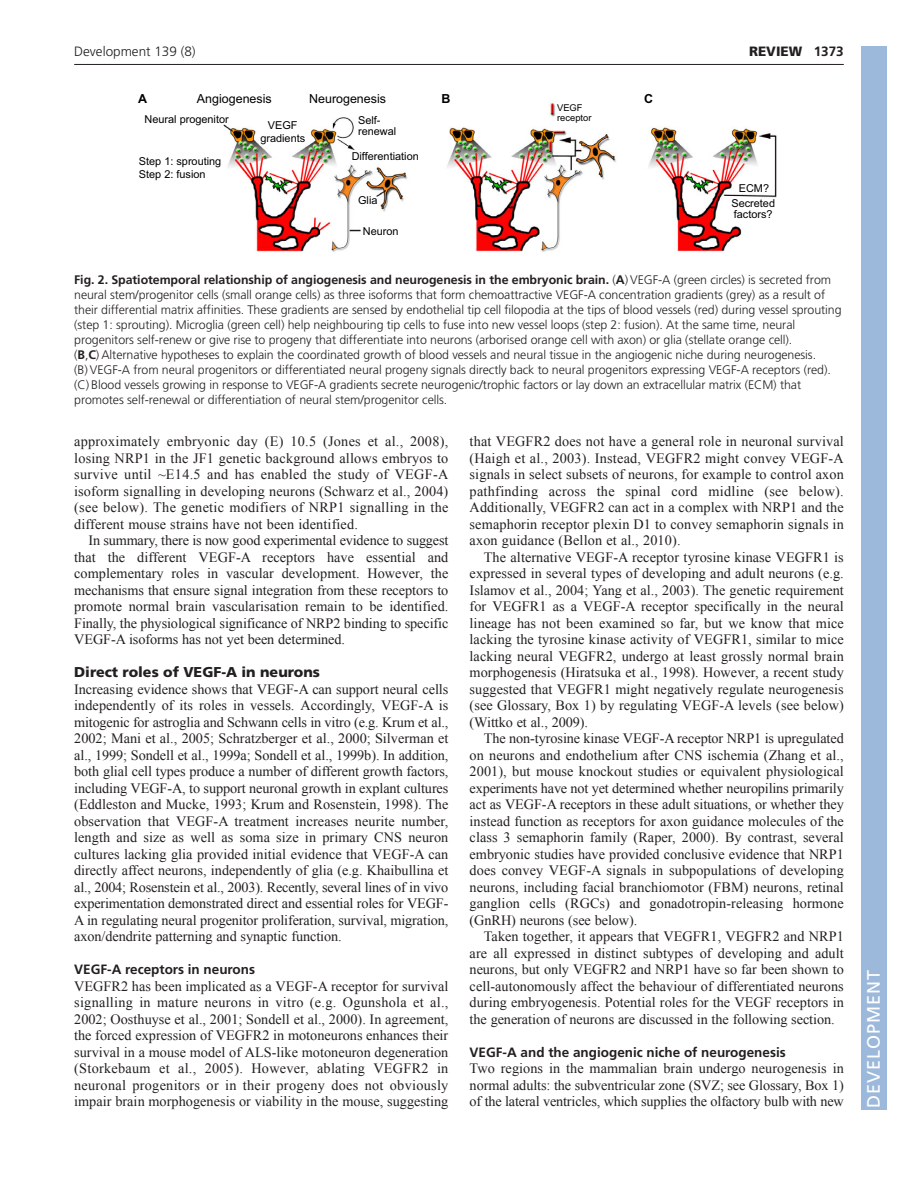
<style>
.page{position:relative;width:918px;height:1188px;background:#fff}
.page>*{position:absolute;margin:0;border:0;box-sizing:border-box;transform-origin:0 0}
.t1{font:18px "Frutiger LT Std";letter-spacing:.055em;color:#fff}
.t2{font:14.25px/16.5px "Times New Roman";letter-spacing:-.005em;color:#231f20;text-align:justify}
.t3{font:900 14.25px "Frutiger LT Std";color:#231f20}
.t4{font:700 13.5px "Frutiger LT Std";color:#231f20}
.t5{font:300 13.5px "Frutiger LT Std";color:#231f20}
.t6{font:900 13.5px "Frutiger LT Std";color:#231f20}
.t7{font:12.45px "Arial";color:#000}
.t8{font:700 12.45px "Arial";color:#000}
.t9{font:300 12.3px/15px "Frutiger LT Std";letter-spacing:-.005em;color:#231f20}
.t10{font:10.95px/13px "Arial";color:#000}
.t11{font:9.3px/10.9px "Arial";color:#000}
.s1{font-weight:700}
</style>
<div class="page">
<hr style="left:74px;top:64px;width:770px;height:1px;background:#231f20">
<img style="left:223px;top:103px;width:554px;height:149px">
<div style="left:861px;top:46px;width:25px;height:1064px;background:#9cb9db"></div>
<p class="t5" style="left:74px;top:46px;width:123px">Development 139 (8)</p>
<p class="t6" style="left:749px;top:46px;width:96px">REVIEW <span class="s1">1373</span></p>
<p class="t8" style="left:138px;top:94px;width:11px">A</p>
<p class="t8" style="left:442px;top:94px;width:11px">B</p>
<p class="t7" style="left:197px;top:94px;width:76px">Angiogenesis</p>
<p class="t7" style="left:309px;top:94px;width:78px">Neurogenesis</p>
<p class="t10" style="left:144px;top:114px;width:86px">Neural progenitor</p>
<p class="t10" style="left:139px;top:156px;width:84px">Step 1: sprouting<br>Step 2: fusion</p>
<p class="t10" style="left:260px;top:119px;width:46px;text-align:center">VEGF gradients</p>
<p class="t10" style="left:358px;top:116px;width:40px;line-height:10.9px">Self&shy;renewal</p>
<p class="t10" style="left:352px;top:151px;width:69px">Differentiation</p>
<p class="t10" style="left:358px;top:195px;width:21px">Glia</p>
<p class="t10" style="left:363px;top:226px;width:37px">Neuron</p>
<p class="t11" style="left:557px;top:103px;width:36px">VEGF receptor</p>
<p class="t8" style="left:644px;top:94px;width:11px">C</p>
<p class="t10" style="left:731px;top:182px;width:45px;line-height:15px;text-align:center">ECM?<br>Secreted</p>
<p class="t10" style="left:734px;top:209px;width:40px">factors?</p>
<p class="t9" style="left:74px;top:274px;width:769px"><span class="s1">Fig. 2. Spatiotemporal relationship of angiogenesis and neurogenesis in the embryonic brain.</span> (<span class="s1">A</span>) VEGF-A (green circles) is secreted from neural stem/progenitor cells (small orange cells) as three isoforms that form chemoattractive VEGF-A concentration gradients (grey) as a result of their differential matrix affinities. These gradients are sensed by endothelial tip cell filopodia at the tips of blood vessels (red) during vessel sprouting (step 1: sprouting). Microglia (green cell) help neighbouring tip cells to fuse into new vessel loops (step 2: fusion). At the same time, neural progenitors self-renew or give rise to progeny that differentiate into neurons (arborised orange cell with axon) or glia (stellate orange cell).<br>(<span class="s1">B</span>,<span class="s1">C</span>) Alternative hypotheses to explain the coordinated growth of blood vessels and neural tissue in the angiogenic niche during neurogenesis.<br>(B) VEGF-A from neural progenitors or differentiated neural progeny signals directly back to neural progenitors expressing VEGF-A receptors (red). (C) Blood vessels growing in response to VEGF-A gradients secrete neurogenic/trophic factors or lay down an extracellular matrix (ECM) that promotes self-renewal or differentiation of neural stem/progenitor cells.</p>
<p class="t2" style="left:74px;top:433px;width:376px">approximately embryonic day (E) 10.5 (Jones et al., 2008), losing NRP1 in the JF1 genetic background allows embryos to survive until ~E14.5 and has enabled the study of VEGF-A isoform signalling in developing neurons (Schwarz et al., 2004) (see below). The genetic modifiers of NRP1 signalling in the different mouse strains have not been identified.</p>
<p class="t2" style="left:74px;top:532px;width:376px;text-indent:14px">In summary, there is now good experimental evidence to suggest that the different VEGF-A receptors have essential and complementary roles in vascular development. However, the mechanisms that ensure signal integration from these receptors to promote normal brain vascularisation remain to be identified.<br>Finally, the physiological significance of NRP2 binding to specific VEGF-A isoforms has not yet been determined.</p>
<p class="t3" style="left:74px;top:667px;width:247px">Direct roles of VEGF-A in neurons</p>
<p class="t2" style="left:74px;top:681px;width:376px">Increasing evidence shows that VEGF-A can support neural cells independently of its roles in vessels. Accordingly, VEGF-A is mitogenic for astroglia and Schwann cells in vitro (e.g. Krum et al., 2002; Mani et al., 2005; Schratzberger et al., 2000; Silverman et al., 1999; Sondell et al., 1999a; Sondell et al., 1999b). In addition, both glial cell types produce a number of different growth factors, including VEGF-A, to support neuronal growth in explant cultures (Eddleston and Mucke, 1993; Krum and Rosenstein, 1998). The observation that VEGF-A treatment increases neurite number, length and size as well as soma size in primary CNS neuron cultures lacking glia provided initial evidence that VEGF-A can directly affect neurons, independently of glia (e.g. Khaibullina et al., 2004; Rosenstein et al., 2003). Recently, several lines of in vivo experimentation demonstrated direct and essential roles for VEGF-A in regulating neural progenitor proliferation, survival, migration, axon/dendrite patterning and synaptic function.</p>
<p class="t4" style="left:74px;top:964px;width:182px">VEGF-A receptors in neurons</p>
<p class="t2" style="left:74px;top:978px;width:376px">VEGFR2 has been implicated as a VEGF-A receptor for survival signalling in mature neurons in vitro (e.g. Ogunshola et al., 2002; Oosthuyse et al., 2001; Sondell et al., 2000). In agreement, the forced expression of VEGFR2 in motoneurons enhances their survival in a mouse model of ALS-like motoneuron degeneration (Storkebaum et al., 2005). However, ablating VEGFR2 in neuronal progenitors or in their progeny does not obviously impair brain morphogenesis or viability in the mouse, suggesting</p>
<p class="t2" style="left:470px;top:433px;width:376px">that VEGFR2 does not have a general role in neuronal survival (Haigh et al., 2003). Instead, VEGFR2 might convey VEGF-A signals in select subsets of neurons, for example to control axon pathfinding across the spinal cord midline (see below).<br>Additionally, VEGFR2 can act in a complex with NRP1 and the semaphorin receptor plexin D1 to convey semaphorin signals in axon guidance (Bellon et al., 2010).</p>
<p class="t2" style="left:470px;top:549px;width:376px;text-indent:14px">The alternative VEGF-A receptor tyrosine kinase VEGFR1 is expressed in several types of developing and adult neurons (e.g.<br>Islamov et al., 2004; Yang et al., 2003). The genetic requirement for VEGFR1 as a VEGF-A receptor specifically in the neural lineage has not been examined so far, but we know that mice lacking the tyrosine kinase activity of VEGFR1, similar to mice lacking neural VEGFR2, undergo at least grossly normal brain morphogenesis (Hiratsuka et al., 1998). However, a recent study suggested that VEGFR1 might negatively regulate neurogenesis (see Glossary, Box 1) by regulating VEGF-A levels (see below) (Wittko et al., 2009).</p>
<p class="t2" style="left:470px;top:730px;width:376px;text-indent:14px">The non-tyrosine kinase VEGF-A receptor NRP1 is upregulated on neurons and endothelium after CNS ischemia (Zhang et al., 2001), but mouse knockout studies or equivalent physiological experiments have not yet determined whether neuropilins primarily act as VEGF-A receptors in these adult situations, or whether they instead function as receptors for axon guidance molecules of the class 3 semaphorin family (Raper, 2000). By contrast, several embryonic studies have provided conclusive evidence that NRP1 does convey VEGF-A signals in subpopulations of developing neurons, including facial branchiomotor (FBM) neurons, retinal ganglion cells (RGCs) and gonadotropin-releasing hormone (GnRH) neurons (see below).</p>
<p class="t2" style="left:470px;top:928px;width:376px;text-indent:14px">Taken together, it appears that VEGFR1, VEGFR2 and NRP1 are all expressed in distinct subtypes of developing and adult neurons, but only VEGFR2 and NRP1 have so far been shown to cell-autonomously affect the behaviour of differentiated neurons during embryogenesis. Potential roles for the VEGF receptors in the generation of neurons are discussed in the following section.</p>
<p class="t4" style="left:470px;top:1047px;width:318px">VEGF-A and the angiogenic niche of neurogenesis</p>
<p class="t2" style="left:470px;top:1060px;width:376px">Two regions in the mammalian brain undergo neurogenesis in normal adults: the subventricular zone (SVZ; see Glossary, Box 1) of the lateral ventricles, which supplies the olfactory bulb with new</p>
<p class="t1" style="left:863px;top:1108px;width:140px;rotate:-90deg">DEVELOPMENT</p>
</div>
